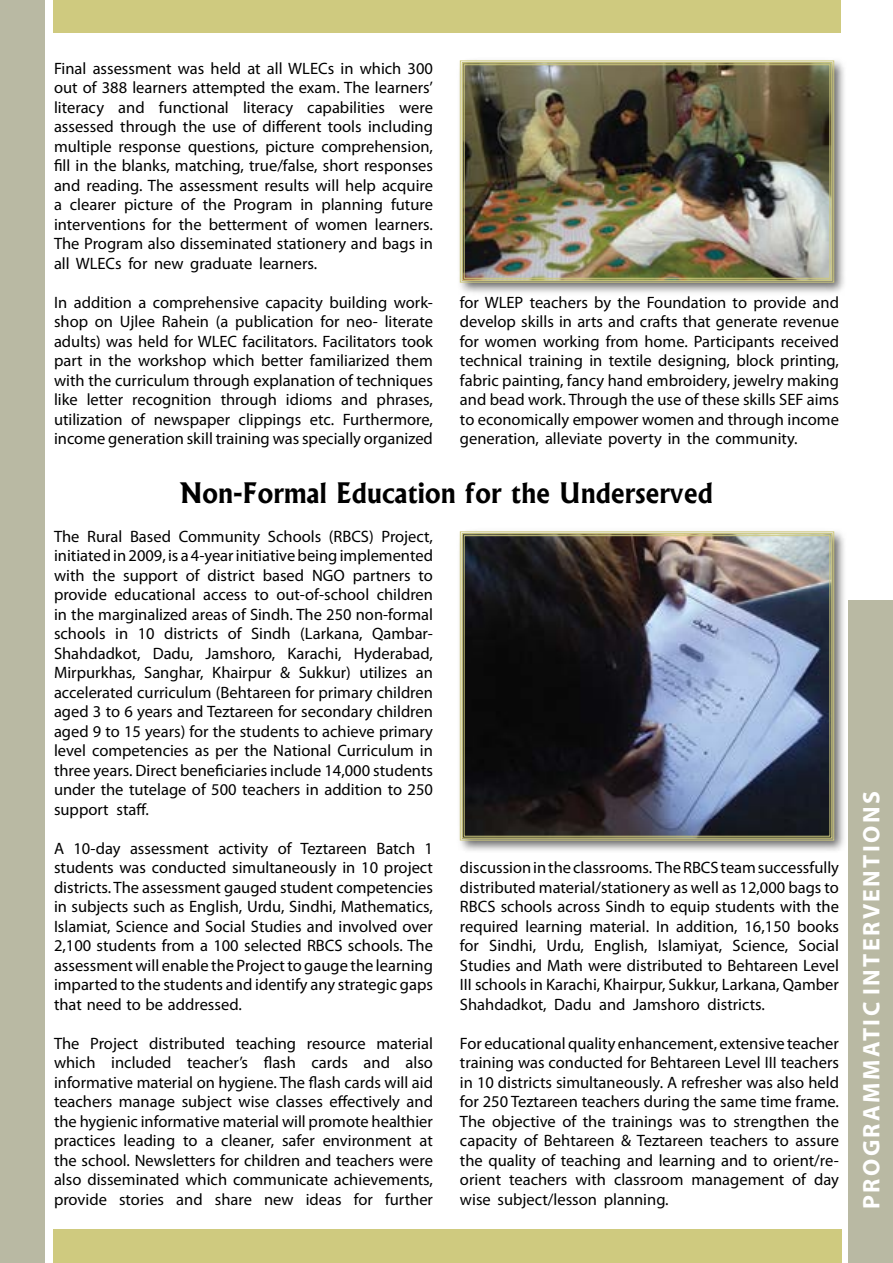
<style>
.page{position:relative;width:893px;height:1263px;background:#fff}
.page>*{position:absolute;margin:0;border:0;box-sizing:border-box;transform-origin:0 0}
.t1{font:700 27px "Albertus";letter-spacing:.01em;color:#000}
.t2{font:700 24px "Myriad Pro";letter-spacing:.1em;color:#fff}
.t3{font:16.5px/19.5px "Myriad Pro";color:#000;text-align:justify}
</style>
<div class="page">
<div style="left:848px;top:600px;width:45px;height:663px;background:#b9b9a3"></div>
<div style="left:0;top:0;width:45px;height:1263px;background:#b9b9a3"></div>
<div style="left:53px;top:0;width:787px;height:33px;background:#cfca7f"></div>
<div style="left:456px;top:57px;width:390px;height:238px;background:#000;opacity:.6"></div>
<img style="left:460px;top:60px;width:374px;height:223px">
<div style="left:462px;top:62px;width:370px;height:219px;border:1px solid #cfca7f"></div>
<div style="left:464px;top:64px;width:366px;height:215px;border:1px solid #cfca7f"></div>
<div style="left:456px;top:528px;width:390px;height:325px;background:#000;opacity:.6"></div>
<img style="left:460px;top:531px;width:374px;height:310px">
<div style="left:462px;top:533px;width:370px;height:306px;border:1px solid #cfca7f"></div>
<div style="left:464px;top:535px;width:366px;height:301px;border:1px solid #cfca7f"></div>
<div style="left:54px;top:1230px;width:788px;height:33px;background:#cfca7f"></div>
<p class="t3" style="left:54px;top:58px;width:380px">Final assessment was held at all WLECs in which 300 out of 388 learners attempted the exam. The learners’ literacy and functional literacy capabilities were assessed through the use of different tools including multiple response questions, picture comprehension, fill in the blanks, matching, true/false, short responses and reading. The assessment results will help acquire a clearer picture of the Program in planning future interventions for the betterment of women learners.<br>The Program also disseminated stationery and bags in all WLECs for new graduate learners.</p>
<p class="t3" style="left:54px;top:292px;width:380px">In addition a comprehensive capacity building work&shy;shop on Ujlee Rahein (a publication for neo- literate adults) was held for WLEC facilitators. Facilitators took part in the workshop which better familiarized them with the curriculum through explanation of techniques like letter recognition through idioms and phrases, utilization of newspaper clippings etc. Furthermore, income generation skill training was specially organized</p>
<p class="t3" style="left:460px;top:292px;width:381px">for WLEP teachers by the Foundation to provide and develop skills in arts and crafts that generate revenue for women working from home. Participants received technical training in textile designing, block printing, fabric painting, fancy hand embroidery, jewelry making and bead work. Through the use of these skills SEF aims to economically empower women and through income generation, alleviate poverty in the community.</p>
<h1 class="t1" style="left:180px;top:476px;width:534px">Non-Formal Education for the Underserved</h1>
<p class="t3" style="left:54px;top:526px;width:381px">The Rural Based Community Schools (RBCS) Project, initiated in 2009, is a 4-year initiative being implemented with the support of district based NGO partners to provide educational access to out-of-school children in the marginalized areas of Sindh. The 250 non-formal schools in 10 districts of Sindh (Larkana, Qambar-Shahdadkot, Dadu, Jamshoro, Karachi, Hyderabad, Mirpurkhas, Sanghar, Khairpur &amp; Sukkur) utilizes an accelerated curriculum (Behtareen for primary children aged 3 to 6 years and Teztareen for secondary children aged 9 to 15 years) for the students to achieve primary level competencies as per the National Curriculum in three years. Direct beneficiaries include 14,000 students under the tutelage of 500 teachers in addition to 250 support staff.</p>
<p class="t3" style="left:54px;top:838px;width:381px">A 10-day assessment activity of Teztareen Batch 1 students was conducted simultaneously in 10 project districts. The assessment gauged student competencies in subjects such as English, Urdu, Sindhi, Mathematics, Islamiat, Science and Social Studies and involved over 2,100 students from a 100 selected RBCS schools. The assessment will enable the Project to gauge the learning imparted to the students and identify any strategic gaps that need to be addressed.</p>
<p class="t3" style="left:54px;top:1033px;width:380px">The Project distributed teaching resource material which included teacher’s flash cards and also informative material on hygiene. The flash cards will aid teachers manage subject wise classes effectively and the hygienic informative material will promote healthier practices leading to a cleaner, safer environment at the school. Newsletters for children and teachers were also disseminated which communicate achievements, provide stories and share new ideas for further</p>
<p class="t3" style="left:460px;top:858px;width:380px">discussion in the classrooms. The RBCS team successfully distributed material/stationery as well as 12,000 bags to RBCS schools across Sindh to equip students with the required learning material. In addition, 16,150 books for Sindhi, Urdu, English, Islamiyat, Science, Social Studies and Math were distributed to Behtareen Level III schools in Karachi, Khairpur, Sukkur, Larkana, Qamber Shahdadkot, Dadu and Jamshoro districts.</p>
<p class="t3" style="left:460px;top:1033px;width:380px">For educational quality enhancement, extensive teacher training was conducted for Behtareen Level III teachers in 10 districts simultaneously. A refresher was also held for 250 Teztareen teachers during the same time frame.<br>The objective of the trainings was to strengthen the capacity of Behtareen &amp; Teztareen teachers to assure the quality of teaching and learning and to orient/re&shy;orient teachers with classroom management of day wise subject/lesson planning.</p>
<h2 class="t2" style="left:856px;top:1209px;width:419px;rotate:-90deg">PROGRAMMATIC INTERVENTIONS</h2>
</div>
